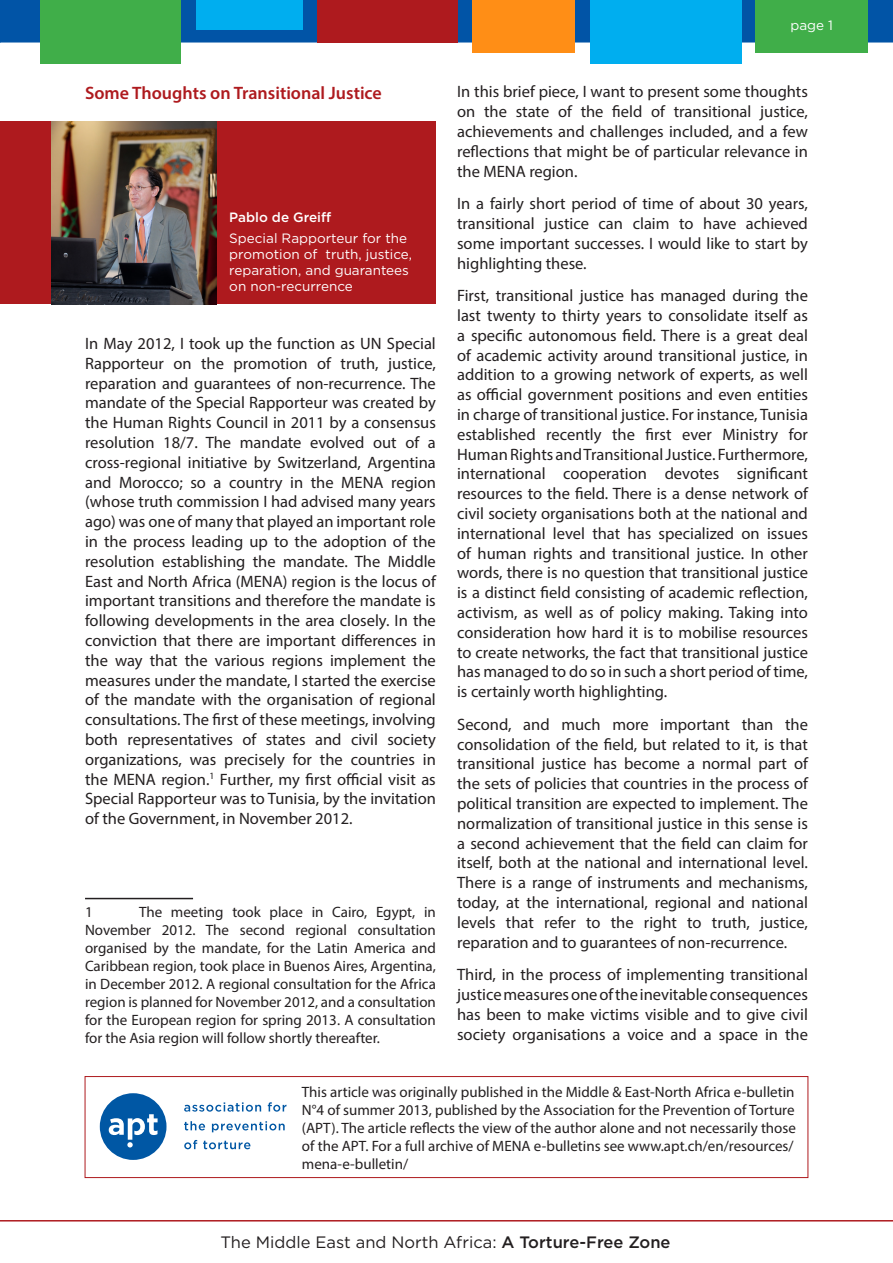
<style>
.page{position:relative;width:893px;height:1263px;background:#fff}
.page>*{position:absolute;margin:0;border:0;box-sizing:border-box;transform-origin:0 0}
.t1{font:600 18px "Myriad Pro";color:#ae1a1e}
.text{font:16.5px/19.8px "Myriad Pro";color:#231f20;text-align:justify}
.t2{font:16.5px "Gotham";color:#231f20}
.Footnote{font:15px/18px "Myriad Pro";color:#231f20;text-align:justify}
.text-2{font:15px/18px "Myriad Pro";color:#231f20}
.captions_portraits{font:13.5px/16.2px "Gotham";color:#fff}
.captions_portraits-2{font:500 13.5px "Gotham";color:#fff}
.page_number{font:13.5px "Gotham";color:#fff}
.s1{font-weight:500}
</style>
<div class="page">
<div style="left:0;top:0;width:893px;height:43px;background:#0154a6"></div>
<svg style="left:0;top:1220px;width:893px;height:2px;background:#c15255"></svg>
<div style="left:40px;top:0;width:141px;height:64px;background:#40ae49"></div>
<div style="left:590px;top:0;width:152px;height:64px;background:#00aeef"></div>
<div style="left:196px;top:0;width:106px;height:30px;background:#00aeef"></div>
<div style="left:473px;top:0;width:102px;height:53px;background:#ff8e16"></div>
<div style="left:755px;top:0;width:113px;height:53px;background:#40ae49"></div>
<div style="left:317px;top:0;width:140px;height:43px;background:#ae1a1e"></div>
<div style="left:0;top:121px;width:436px;height:183px;background:#ae1a1e"></div>
<img style="left:51px;top:121px;width:165px;height:183px">
<div style="left:85px;top:1076px;width:723px;height:102px;border:1px solid #ae1a1e"></div>
<svg style="left:184px;top:1102px;width:77px;height:10px"></svg>
<svg style="left:268px;top:1102px;width:18px;height:10px"></svg>
<svg style="left:184px;top:1121px;width:21px;height:9px"></svg>
<svg style="left:212px;top:1121px;width:73px;height:11px"></svg>
<svg style="left:184px;top:1140px;width:13px;height:9px"></svg>
<svg style="left:203px;top:1141px;width:47px;height:8px"></svg>
<svg style="left:100px;top:1093px;width:66px;height:67px"></svg>
<hr style="left:85px;top:898px;width:108px;height:1px;background:#231f20">
<p class="page_number" style="left:790px;top:17px;width:44px">page 1</p>
<p class="t1" style="left:85px;top:81px;width:298px">Some Thoughts on Transitional Justice</p>
<p class="captions_portraits-2" style="left:229px;top:209px;width:103px">Pablo de Greiff</p>
<p class="captions_portraits" style="left:229px;top:230px;width:184px">Special Rapporteur for the promotion of truth, justice, reparation, and guarantees on non-recurrence</p>
<p class="text" style="left:85px;top:333px;width:352px">In May 2012, I took up the function as UN Special Rapporteur on the promotion of truth, justice, reparation and guarantees of non-recurrence. The mandate of the Special Rapporteur was created by the Human Rights Council in 2011 by a consensus resolution 18/7. The mandate evolved out of a cross-regional initiative by Switzerland, Argentina and Morocco; so a country in the MENA region (whose truth commission I had advised many years ago) was one of many that played an important role in the process leading up to the adoption of the resolution establishing the mandate. The Middle East and North Africa (MENA) region is the locus of important transitions and therefore the mandate is following developments in the area closely. In the conviction that there are important differences in the way that the various regions implement the measures under the mandate, I started the exercise of the mandate with the organisation of regional consultations. The first of these meetings, involving both representatives of states and civil society organizations, was precisely for the countries in the MENA region.<sup>1</sup> Further, my first official visit as Special Rapporteur was to Tunisia, by the invitation of the Government, in November 2012.</p>
<p class="Footnote" style="left:85px;top:902px;width:352px;text-indent:54px">The meeting took place in Cairo, Egypt, in November 2012. The second regional consultation organised by the mandate, for the Latin America and Caribbean region, took place in Buenos Aires, Argentina, in December 2012. A regional consultation for the Africa region is planned for November 2012, and a consultation for the European region for spring 2013. A consultation for the Asia region will follow shortly thereafter.</p>
<p class="Footnote" style="left:85px;top:902px;width:9px">1</p>
<p class="text" style="left:457px;top:82px;width:352px">In this brief piece, I want to present some thoughts on the state of the field of transitional justice, achievements and challenges included, and a few reflections that might be of particular relevance in the MENA region.</p>
<p class="text" style="left:457px;top:193px;width:352px">In a fairly short period of time of about 30 years, transitional justice can claim to have achieved some important successes. I would like to start by highlighting these.</p>
<p class="text" style="left:457px;top:285px;width:352px">First, transitional justice has managed during the last twenty to thirty years to consolidate itself as a specific autonomous field. There is a great deal of academic activity around transitional justice, in addition to a growing network of experts, as well as official government positions and even entities in charge of transitional justice. For instance, Tunisia established recently the first ever Ministry for Human Rights and Transitional Justice. Furthermore, international cooperation devotes significant resources to the field. There is a dense network of civil society organisations both at the national and international level that has specialized on issues of human rights and transitional justice. In other words, there is no question that transitional justice is a distinct field consisting of academic reflection, activism, as well as of policy making. Taking into consideration how hard it is to mobilise resources to create networks, the fact that transitional justice has managed to do so in such a short period of time, is certainly worth highlighting.</p>
<p class="text" style="left:457px;top:714px;width:352px">Second, and much more important than the consolidation of the field, but related to it, is that transitional justice has become a normal part of the sets of policies that countries in the process of political transition are expected to implement. The normalization of transitional justice in this sense is a second achievement that the field can claim for itself, both at the national and international level.<br>There is a range of instruments and mechanisms, today, at the international, regional and national levels that refer to the right to truth, justice, reparation and to guarantees of non-recurrence.</p>
<p class="text" style="left:457px;top:964px;width:352px">Third, in the process of implementing transitional justice measures one of the inevitable consequences has been to make victims visible and to give civil society organisations a voice and a space in the</p>
<p class="text-2" style="left:302px;top:1082px;width:496px">This article was originally published in the Middle &amp; East-North Africa e-bulletin N°4 of summer 2013, published by the Association for the Prevention of Torture (APT). The article reflects the view of the author alone and not necessarily those of the APT. For a full archive of MENA e-bulletins see www.apt.ch/en/resources/ mena-e-bulletin/</p>
<p class="t2" style="left:221px;top:1232px;width:452px">The Middle East and North Africa: <span class="s1">A Torture-Free Zone</span></p>
</div>
